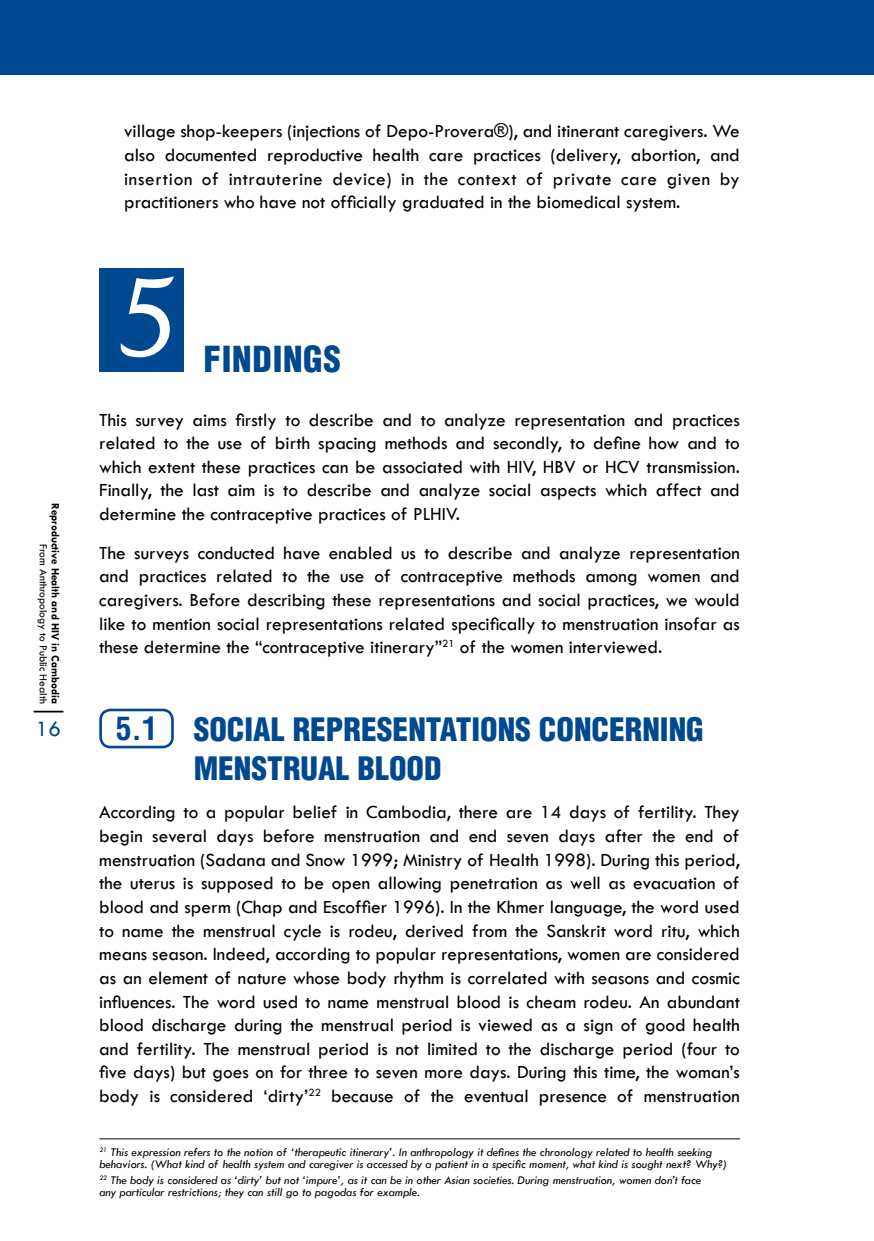
<style>
.page{position:relative;width:874px;height:1241px;background:#fff}
.page>*{position:absolute;margin:0;border:0;box-sizing:border-box;transform-origin:0 0}
.t1{font:italic 105px "Lucida Handwriting";color:#fff}
.t2{font:900 condensed 35px "Helvetica";letter-spacing:.02em;color:#004990}
.t3{font:900 condensed 31.5px/38.5px "Helvetica";color:#004990}
.t4{font:22.75px "Tw Cen";color:#004990}
.t5{font:19.25px/23.6px "Tw Cen";color:#000;text-align:justify}
.t6{font:italic 12.25px/12.2px "Tw Cen";color:#000}
.t7{font:700 11.38px "Tw Cen";color:#000}
.t8{font:11.38px "Tw Cen";color:#000}
.s1{font-weight:700}
</style>
<div class="page">
<hr style="left:34px;top:710px;width:29px;height:2px;background:#000">
<div style="left:0;top:0;width:873px;height:74px;background:#004990"></div>
<div style="left:99px;top:708px;width:75px;height:40px;border:3px solid #004990;border-radius:10px"></div>
<div style="left:99px;top:268px;width:84px;height:103px;background:#004990"></div>
<hr style="left:99px;top:1138px;width:640px;height:1px;background:#000">
<p class="t7" style="left:62px;top:503px;width:202px;rotate:90deg">Reproductive Health and HIV in Cambodia</p>
<p class="t8" style="left:50px;top:544px;width:161px;rotate:90deg">From Anthropology to Public Health</p>
<p class="t4" style="left:36px;top:714px;width:27px">16</p>
<p class="t5" style="left:124px;top:119px;width:617px">village shop-keepers (injections of Depo-Provera®), and itinerant caregivers. We also documented reproductive health care practices (delivery, abortion, and insertion of intrauterine device) in the context of private care given by practitioners who have not officially graduated in the biomedical system.</p>
<h1 class="t1" style="left:104px;top:254px;width:72px">5</h1>
<h2 class="t2" style="left:203px;top:337px;width:139px">FINDINGS</h2>
<p class="t5" style="left:99px;top:407px;width:641px">This survey aims firstly to describe and to analyze representation and practices related to the use of birth spacing methods and secondly, to define how and to which extent these practices can be associated with HIV, HBV or HCV transmission.<br>Finally, the last aim is to describe and analyze social aspects which affect and determine the contraceptive practices of PLHIV.</p>
<p class="t5" style="left:99px;top:540px;width:641px">The surveys conducted have enabled us to describe and analyze representation and practices related to the use of contraceptive methods among women and caregivers. Before describing these representations and social practices, we would like to mention social representations related specifically to menstruation insofar as these determine the “contraceptive itinerary”<sup>21</sup> of the women interviewed.</p>
<h3 class="t3" style="left:193px;top:710px;width:511px;text-indent:-78px"><span class="s1">5.1</span> SOCIAL REPRESENTATIONS CONCERNING<br>MENSTRUAL BLOOD</h3>
<p class="t5" style="left:99px;top:800px;width:641px">According to a popular belief in Cambodia, there are 14 days of fertility. They begin several days before menstruation and end seven days after the end of menstruation (Sadana and Snow 1999; Ministry of Health 1998). During this period, the uterus is supposed to be open allowing penetration as well as evacuation of blood and sperm (Chap and Escoffier 1996). In the Khmer language, the word used to name the menstrual cycle is rodeu, derived from the Sanskrit word ritu, which means season. Indeed, according to popular representations, women are considered as an element of nature whose body rhythm is correlated with seasons and cosmic influences. The word used to name menstrual blood is cheam rodeu. An abundant blood discharge during the menstrual period is viewed as a sign of good health and fertility. The menstrual period is not limited to the discharge period (four to five days) but goes on for three to seven more days. During this time, the woman’s body is considered ‘dirty’<sup>22</sup> because of the eventual presence of menstruation</p>
<p class="t6" style="left:99px;top:1145px;width:629px"><sup>21</sup> This expression refers to the notion of ‘therapeutic itinerary’. In anthropology it defines the chronology related to health seeking behaviors. (What kind of health system and caregiver is accessed by a patient in a specific moment, what kind is sought next? Why?)</p>
<p class="t6" style="left:99px;top:1173px;width:603px"><sup>22</sup> The body is considered as ‘dirty’ but not ‘impure’, as it can be in other Asian societies. During menstruation, women don’t face any particular restrictions; they can still go to pagodas for example.</p>
</div>
